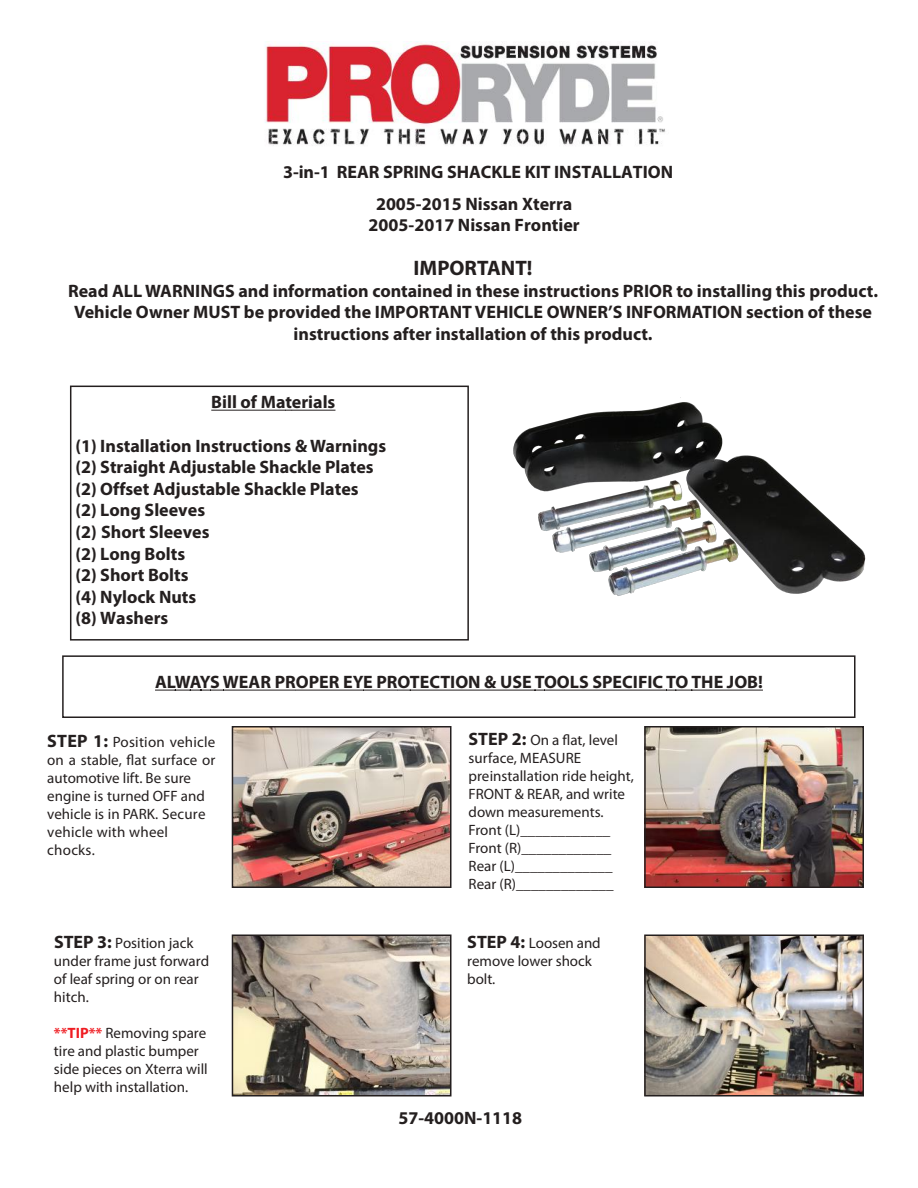
<style>
.page{position:relative;width:918px;height:1188px;background:#fff}
.page>*{position:absolute;margin:0;border:0;box-sizing:border-box;transform-origin:0 0}
.t1{font:700 21px "Myriad Pro";color:#241f1f}
.t2{font:700 18px/21.6px "Myriad Pro";color:#241f1f;text-align:center}
.t3{font:15px/18px "Myriad Pro";color:#241f1f}
.s1{font-weight:700;font-size:18px}
.s2{font-weight:700;color:#ef1d23}
</style>
<div class="page">
<hr style="left:211px;top:410px;width:124px;height:1px;background:#241f1f">
<div style="left:70px;top:386px;width:399px;height:255px;border:2px solid #241f1f"></div>
<hr style="left:155px;top:690px;width:608px;height:1px;background:#241f1f">
<img style="left:235px;top:729px;width:214px;height:156px">
<div style="left:232px;top:726px;width:220px;height:162px;border:2px solid #241f1f"></div>
<img style="left:647px;top:729px;width:214px;height:156px">
<div style="left:644px;top:726px;width:220px;height:162px;border:2px solid #241f1f"></div>
<img style="left:235px;top:937px;width:214px;height:156px">
<div style="left:232px;top:934px;width:220px;height:162px;border:2px solid #241f1f"></div>
<img style="left:647px;top:937px;width:214px;height:156px">
<div style="left:644px;top:934px;width:220px;height:162px;border:2px solid #241f1f"></div>
<img style="left:265px;top:42px;width:400px;height:104px">
<img style="left:513px;top:397px;width:352px;height:199px">
<div style="left:62px;top:655px;width:794px;height:63px;border:2px solid #241f1f"></div>
<p class="t2" style="left:283px;top:161px;width:392px">3-in-1 REAR SPRING SHACKLE KIT INSTALLATION</p>
<p class="t2" style="left:369px;top:194px;width:213px">2005-2015 Nissan Xterra<br>2005-2017 Nissan Frontier</p>
<p class="t1" style="left:414px;top:254px;width:120px">IMPORTANT!</p>
<p class="t2" style="left:68px;top:279px;width:811px">Read ALL WARNINGS and information contained in these instructions PRIOR to installing this product.<br>Vehicle Owner MUST be provided the IMPORTANT VEHICLE OWNER’S INFORMATION section of these instructions after installation of this product.</p>
<p class="t2" style="left:211px;top:391px;width:126px">Bill of Materials</p>
<p class="t2" style="left:75px;top:434px;width:312px;text-align:left">(1) Installation Instructions &amp; Warnings (2) Straight Adjustable Shackle Plates (2) Offset Adjustable Shackle Plates<br>(2) Long Sleeves<br>(2) Short Sleeves<br>(2) Long Bolts<br>(2) Short Bolts<br>(4) Nylock Nuts<br>(8) Washers</p>
<p class="t2" style="left:155px;top:671px;width:609px">ALWAYS WEAR PROPER EYE PROTECTION &amp; USE TOOLS SPECIFIC TO THE JOB!</p>
<p class="t3" style="left:47px;top:733px;width:170px"><span class="s1">STEP 1:</span> Position vehicle on a stable, flat surface or automotive lift. Be sure engine is turned OFF and vehicle is in PARK. Secure vehicle with wheel chocks.</p>
<p class="t3" style="left:54px;top:935px;width:157px"><span class="s1">STEP 3:</span> Position jack under frame just forward of leaf spring or on rear hitch.</p>
<p class="t3" style="left:54px;top:1025px;width:155px"><span class="s2">**TIP**</span> Removing spare tire and plastic bumper side pieces on Xterra will help with installation.</p>
<p class="t3" style="left:469px;top:730px;width:167px"><span class="s1">STEP 2:</span> On a flat, level surface, MEASURE preinstallation ride height,<br>FRONT &amp; REAR, and write down measurements.<br>Front (L)____________<br>Front (R)____________<br>Rear (L)_____________<br>Rear (R)_____________</p>
<p class="t3" style="left:467px;top:935px;width:135px"><span class="s1">STEP 4:</span> Loosen and remove lower shock bolt.</p>
<p class="t2" style="left:399px;top:1108px;width:125px">57-4000N-1118</p>
</div>
